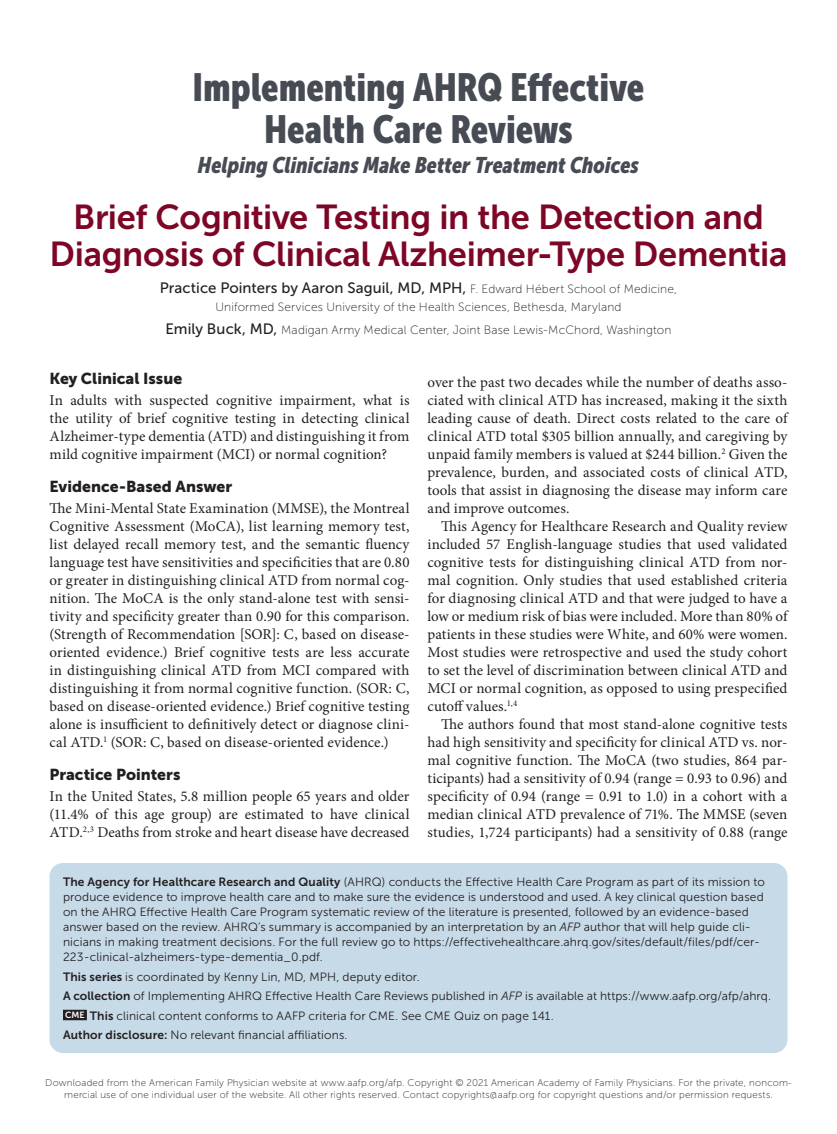
<style>
.page{position:relative;width:837px;height:1134px;background:#fff}
.page>*{position:absolute;margin:0;border:0;box-sizing:border-box;transform-origin:0 0}
.department_name{font:39px/42px "Museo Sans Cond 900";letter-spacing:-.005em;color:#464b54;text-align:center}
.department_title{font:34.5px/37.5px "Museo Sans 700";letter-spacing:-.01em;color:#7d0626;text-align:center}
.department_tagline{font:italic 22.5px "Museo Sans Cond 900";color:#464b54}
.head1{font:15.75px "Museo Sans 900";color:#231f20}
.body_noindent{font:15px/18px "Minion Pro";color:#231f20;text-align:justify}
.body_text{font:15px/18px "Minion Pro";letter-spacing:.005em;color:#231f20;text-align:justify}
.byline{font:15px "Museo Sans 500";letter-spacing:.005em;color:#231f20}
.t1{font:italic 12.75px "Minion Pro";letter-spacing:.01em;color:#231f20}
.t2{font:italic 600 12.75px "Minion Pro";letter-spacing:.015em;color:#231f20}
.t3{font:12.75px "Minion Pro";letter-spacing:.03em;color:#231f20}
.blurb{font:12px/15px "Museo Sans 300";letter-spacing:.01em;color:#231f20}
.byline-2{font:12px "Museo Sans 100";letter-spacing:.015em;color:#231f20}
.t4{font:9.75px/11.7px "Museo Sans 100";letter-spacing:.02em;color:#231f20;text-align:center}
.s1{font-family:"Museo Sans 100";font-size:12px}
.s2{font-family:"Museo Sans 500";font-size:15px}
.s3{font-family:"Museo Sans 700"}
.s4{font-style:italic}
.s5{font-family:"Museo Sans 700";font-size:9px;color:#fff}
.s6{font-family:"Museo Sans 900";font-weight:400;font-style:normal;font-size:15px}
</style>
<div class="page">
<div style="left:50px;top:863px;width:738px;height:190px;background:#c7dae8;border-radius:14px"></div>
<div style="left:63px;top:1010px;width:24px;height:10px;background:#231f20"></div>
<p class="department_name" style="left:193px;top:67px;width:453px">Implementing AHRQ Effective<br>Health Care Reviews</p>
<p class="department_tagline" style="left:198px;top:153px;width:443px">Helping Clinicians Make Better Treatment Choices</p>
<p class="department_title" style="left:50px;top:198px;width:739px">Brief Cognitive Testing in the Detection and<br>Diagnosis of Clinical Alzheimer-Type Dementia</p>
<p class="byline" style="left:160px;top:280px;width:519px">Practice Pointers by Aaron Saguil, MD, MPH, <span class="s1">F. Edward Hébert School of Medicine,</span></p>
<p class="byline-2" style="left:215px;top:301px;width:408px">Uniformed Services University of the Health Sciences, Bethesda, Maryland</p>
<p class="byline-2" style="left:166px;top:323px;width:507px"><span class="s2">Emily Buck, MD,</span> Madigan Army Medical Center, Joint Base Lewis-McChord, Washington</p>
<p class="head1" style="left:50px;top:370px;width:134px">Key Clinical Issue</p>
<p class="body_noindent" style="left:50px;top:391px;width:362px">In adults with suspected cognitive impairment, what is the utility of brief cognitive testing in detecting clinical Alzheimer-type dementia (ATD) and distinguishing it from mild cognitive impairment (MCI) or normal cognition?</p>
<p class="head1" style="left:50px;top:478px;width:184px">Evidence-Based Answer</p>
<p class="body_noindent" style="left:50px;top:499px;width:362px">The Mini-Mental State Examination (MMSE), the Montreal Cognitive Assessment (MoCA), list learning memory test, list delayed recall memory test, and the semantic fluency language test have sensitivities and specificities that are 0.80 or greater in distinguishing clinical ATD from normal cog&shy;nition. The MoCA is the only stand-alone test with sensi&shy;tivity and specificity greater than 0.90 for this comparison. (Strength of Recommendation [SOR]: C, based on disease&shy;oriented evidence.) Brief cognitive tests are less accurate in distinguishing clinical ATD from MCI compared with distinguishing it from normal cognitive function. (SOR: C, based on disease-oriented evidence.) Brief cognitive testing alone is insufficient to definitively detect or diagnose clini&shy;cal ATD.<sup>1</sup> (SOR: C, based on disease-oriented evidence.)</p>
<p class="head1" style="left:50px;top:766px;width:132px">Practice Pointers</p>
<p class="body_noindent" style="left:50px;top:787px;width:362px">In the United States, 5.8 million people 65 years and older (11.4% of this age group) are estimated to have clinical ATD.<sup>2,3</sup> Deaths from stroke and heart disease have decreased</p>
<p class="body_noindent" style="left:428px;top:373px;width:362px">over the past two decades while the number of deaths asso&shy;ciated with clinical ATD has increased, making it the sixth leading cause of death. Direct costs related to the care of clinical ATD total $305 billion annually, and caregiving by unpaid family members is valued at $244 billion.<sup>2</sup> Given the prevalence, burden, and associated costs of clinical ATD, tools that assist in diagnosing the disease may inform care and improve outcomes.</p>
<p class="body_text" style="left:428px;top:517px;width:362px;text-indent:14px">This Agency for Healthcare Research and Quality review included 57 English-language studies that used validated cognitive tests for distinguishing clinical ATD from nor&shy;mal cognition. Only studies that used established criteria for diagnosing clinical ATD and that were judged to have a low or medium risk of bias were included. More than 80% of patients in these studies were White, and 60% were women.<br>Most studies were retrospective and used the study cohort to set the level of discrimination between clinical ATD and MCI or normal cognition, as opposed to using prespecified cutoff values.<sup>1,4</sup></p>
<p class="body_text" style="left:428px;top:715px;width:362px;text-indent:14px">The authors found that most stand-alone cognitive tests had high sensitivity and specificity for clinical ATD vs. nor&shy;mal cognitive function. The MoCA (two studies, 864 par&shy;ticipants) had a sensitivity of 0.94 (range = 0.93 to 0.96) and specificity of 0.94 (range = 0.91 to 1.0) in a cohort with a median clinical ATD prevalence of 71%. The MMSE (seven studies, 1,724 participants) had a sensitivity of 0.88 (range</p>
<p class="blurb" style="left:63px;top:874px;width:703px"><span class="s3">The Agency for Healthcare Research and Quality</span> (AHRQ) conducts the Effective Health Care Program as part of its mission to produce evidence to improve health care and to make sure the evidence is understood and used. A key clinical question based on the AHRQ Effective Health Care Program systematic review of the literature is presented, followed by an evidence-based answer based on the review. AHRQ’s summary is accompanied by an interpretation by an <span class="s4">AFP</span> author that will help guide cli&shy;nicians in making treatment decisions. For the full review go to https://effectivehealthcare.ahrq.gov/sites/default/files/pdf/cer-223-clinical-alzheimers-type-dementia_0.pdf.</p>
<p class="blurb" style="left:63px;top:969px;width:358px"><span class="s3">This series</span> is coordinated by Kenny Lin, MD, MPH, deputy editor.</p>
<p class="blurb" style="left:63px;top:988px;width:709px"><span class="s3">A collection</span> of Implementing AHRQ Effective Health Care Reviews published in <span class="s4">AFP</span> is available at https://www.aafp.org/afp/ahrq.</p>
<p class="blurb" style="left:65px;top:1008px;width:490px"><span class="s5">CME</span> <span class="s3">This</span> clinical content conforms to AAFP criteria for CME. See CME Quiz on page 141.</p>
<p class="blurb" style="left:63px;top:1027px;width:286px"><span class="s3">Author disclosure:</span> No relevant financial affiliations.</p>
<p class="t4" style="left:45px;top:1077px;width:748px">Downloaded from the American Family Physician website at www.aafp.org/afp. Copyright © 2021 American Academy of Family Physicians. For the private, noncom&shy;mercial use of one individual user of the website. All other rights reserved. Contact copyrights@aafp.org for copyright questions and/or permission requests.</p>
<p class="t1" style="left:50px;top:1078px;width:220px">February 1, 2021 ◆ Volume 103, Number 3</p>
<p class="t3" style="left:353px;top:1078px;width:96px">www.aafp.org/afp</p>
<p class="t2" style="left:607px;top:1077px;width:182px">American Family Physician <span class="s6">183</span></p>
</div>
